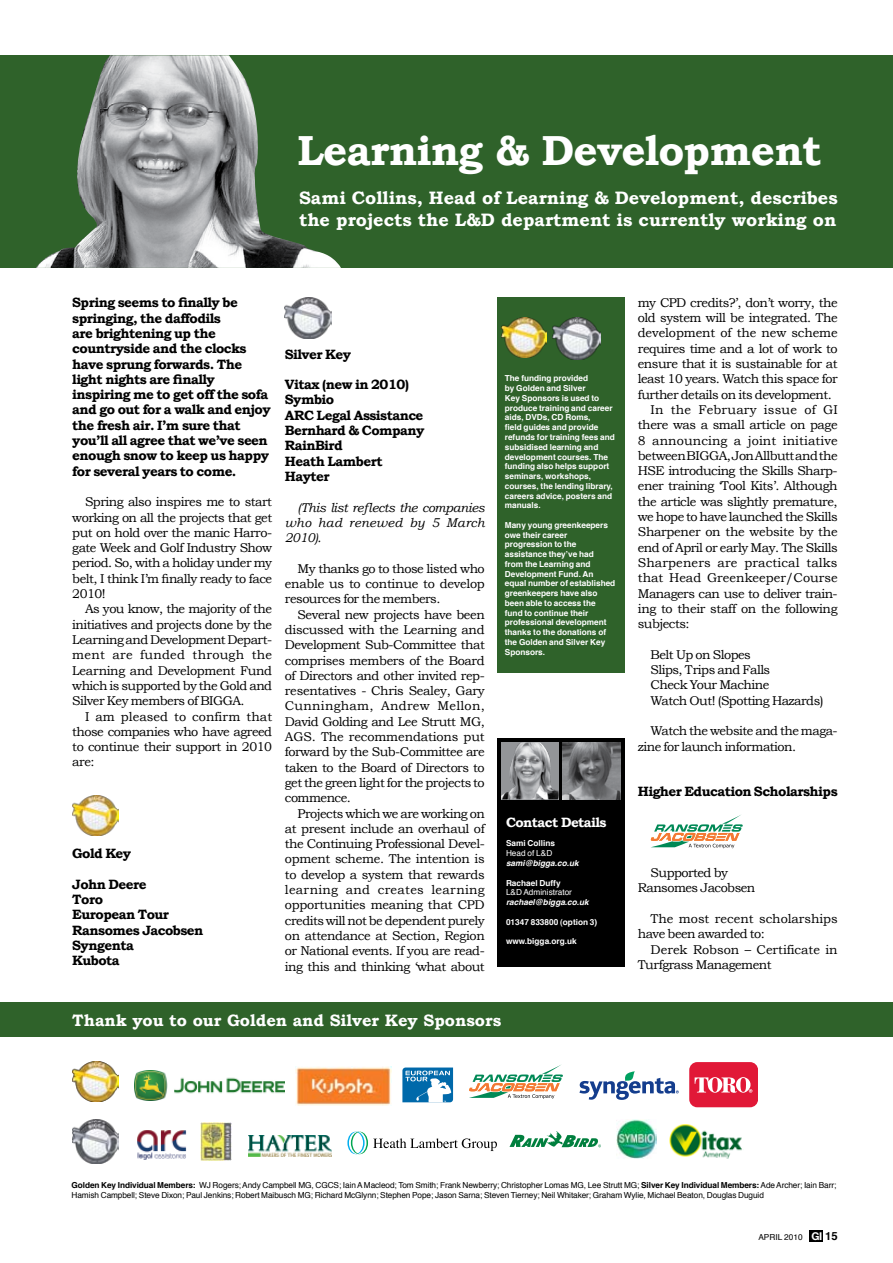
<style>
.page{position:relative;width:893px;height:1263px;background:#fff}
.page>*{position:absolute;margin:0;border:0;box-sizing:border-box;transform-origin:0 0}
.t1{font:700 42px "Bookman Old Style";color:#fff}
.t2{font:700 18px/21.6px "Bookman Old Style";color:#fff}
.t3{font:700 16.5px "Bookman Old Style";color:#fff}
.t4{font:700 13.5px/15.3px "Bookman Old Style";letter-spacing:-.04em;color:#000}
.t5{font:700 13.5px "Bookman Old Style";letter-spacing:-.04em;color:#fff}
.t6{font:12.75px/15.3px "Bookman Old Style";letter-spacing:-.04em;color:#000;text-align:justify}
.t7{font:12.75px/15.3px "Bookman Old Style";letter-spacing:-.005em;color:#000}
.t8{font:italic 12.75px/15.3px "Bookman Old Style";letter-spacing:-.025em;color:#000;text-align:justify}
.t9{font:12.75px "Bookman Old Style";letter-spacing:.01em;color:#000}
.t10{font:12.75px "Bookman Old Style";letter-spacing:-.02em;color:#000}
.t11{font:12.75px "Bookman Old Style";color:#000}
.t12{font:12.75px "Bookman Old Style";letter-spacing:-.01em;color:#000}
.t13{font:12.75px "Bookman Old Style";letter-spacing:.015em;color:#000}
.t14{font:700 8.25px/9.8px "Helvetica";color:#fff}
.t15{font:8.25px/9.8px "Helvetica";letter-spacing:-.01em;color:#000}
.t16{font:italic 700 8.25px "Helvetica";color:#fff}
.t17{font:8.25px "Helvetica";color:#fff}
.s1{font-weight:700}
.s2{font-family:"Helvetica Neue";font-weight:700;font-size:10.8px;color:#fff}
.s3{font-weight:700;font-size:11.25px}
</style>
<div class="page">
<div style="left:809px;top:1230px;width:14px;height:11px;background:#000"></div>
<div style="left:497px;top:738px;width:128px;height:229px;background:#000"></div>
<img style="left:563px;top:742px;width:57px;height:58px">
<img style="left:501px;top:742px;width:58px;height:57px">
<img style="left:134px;top:1071px;width:150px;height:29px">
<svg style="left:402px;top:1067px;width:52px;height:36px"></svg>
<img style="left:295px;top:1066px;width:97px;height:40px">
<svg style="left:469px;top:1065px;width:94px;height:34px"></svg>
<svg style="left:579px;top:1071px;width:100px;height:29px"></svg>
<div style="left:689px;top:1062px;width:69px;height:45px;background:#e11837;border-radius:8px"></div>
<svg style="left:695px;top:1077px;width:57px;height:16px"></svg>
<img style="left:72px;top:1061px;width:46px;height:40px">
<img style="left:84px;top:1120px;width:25px;height:3px">
<div style="left:0;top:1002px;width:893px;height:35px;background:#2f622a"></div>
<div style="left:497px;top:298px;width:128px;height:375px;background:#2f622a"></div>
<img style="left:501px;top:318px;width:46px;height:40px">
<img style="left:552px;top:317px;width:48px;height:42px">
<img style="left:137px;top:1130px;width:49px;height:30px">
<img style="left:201px;top:1122px;width:30px;height:38px">
<img style="left:249px;top:1135px;width:82px;height:21px">
<svg style="left:347px;top:1132px;width:150px;height:22px"></svg>
<svg style="left:509px;top:1131px;width:92px;height:16px"></svg>
<img style="left:617px;top:1119px;width:40px;height:40px">
<img style="left:669px;top:1124px;width:73px;height:35px">
<div style="left:0;top:55px;width:893px;height:213px;background:#2f622a"></div>
<img style="left:36px;top:55px;width:305px;height:213px">
<img style="left:72px;top:1123px;width:46px;height:40px">
<img style="left:72px;top:796px;width:46px;height:40px">
<img style="left:285px;top:298px;width:46px;height:40px">
<svg style="left:651px;top:815px;width:92px;height:33px"></svg>
<h1 class="t1" style="left:297px;top:125px;width:526px">Learning &amp; Development</h1>
<h2 class="t2" style="left:299px;top:187px;width:540px">Sami Collins, Head of Learning &amp; Development, describes the projects the L&amp;D department is currently working on</h2>
<p class="t4" style="left:72px;top:295px;width:200px">Spring seems to finally be springing, the daffodils<br>are brightening up the countryside and the clocks have sprung forwards. The light nights are finally inspiring me to get off the sofa and go out for a walk and enjoy the fresh air. I’m sure that you’ll all agree that we’ve seen enough snow to keep us happy for several years to come.</p>
<p class="t6" style="left:72px;top:494px;width:201px;text-indent:13px">Spring also inspires me to start working on all the projects that get put on hold over the manic Harro&shy;gate Week and Golf Industry Show period. So, with a holiday under my belt, I think I’m finally ready to face 2010!</p>
<p class="t6" style="left:72px;top:601px;width:201px;text-indent:13px">As you know, the majority of the initiatives and projects done by the Learning and Development Depart&shy;ment are funded through the Learning and Development Fund which is supported by the Gold and Silver Key members of BIGGA.</p>
<p class="t6" style="left:72px;top:708px;width:201px;text-indent:13px">I am pleased to confirm that those companies who have agreed to continue their support in 2010 are:</p>
<p class="t4" style="left:72px;top:846px;width:61px">Gold Key</p>
<p class="t4" style="left:72px;top:876px;width:133px">John Deere<br>Toro<br>European Tour<br>Ransomes Jacobsen<br>Syngenta<br>Kubota</p>
<p class="t4" style="left:285px;top:346px;width:68px">Silver Key</p>
<p class="t4" style="left:285px;top:377px;width:141px">Vitax (new in 2010)<br>Symbio<br>ARC Legal Assistance<br>Bernhard &amp; Company<br>RainBird<br>Heath Lambert<br>Hayter</p>
<p class="t8" style="left:285px;top:499px;width:201px;text-indent:13px">(This list reflects the companies who had renewed by 5 March 2010).</p>
<p class="t6" style="left:285px;top:561px;width:201px;text-indent:13px">My thanks go to those listed who enable us to continue to develop resources for the members.</p>
<p class="t6" style="left:285px;top:607px;width:201px;text-indent:13px">Several new projects have been discussed with the Learning and Development Sub-Committee that comprises members of the Board of Directors and other invited rep&shy;resentatives - Chris Sealey, Gary Cunningham, Andrew Mellon, David Golding and Lee Strutt MG, AGS. The recommendations put forward by the Sub-Committee are taken to the Board of Directors to get the green light for the projects to commence.</p>
<p class="t6" style="left:285px;top:805px;width:201px;text-indent:13px">Projects which we are working on at present include an overhaul of the Continuing Professional Devel&shy;opment scheme. The intention is to develop a system that rewards learning and creates learning opportunities meaning that CPD credits will not be dependent purely on attendance at Section, Region or National events. If you are read&shy;ing this and thinking ‘what about</p>
<p class="t14" style="left:505px;top:374px;width:112px">The funding provided<br>by Golden and Silver<br>Key Sponsors is used to produce training and career aids, DVDs, CD Roms,<br>field guides and provide refunds for training fees and subsidised learning and development courses. The funding also helps support seminars, workshops, courses, the lending library, careers advice, posters and manuals.</p>
<p class="t14" style="left:505px;top:520px;width:112px">Many young greenkeepers owe their career progression to the assistance they’ve had<br>from the Learning and<br>Development Fund. An equal number of established greenkeepers have also been able to access the fund to continue their professional development thanks to the donations of the Golden and Silver Key<br>Sponsors.</p>
<p class="t5" style="left:506px;top:814px;width:102px">Contact Details</p>
<p class="t14" style="left:506px;top:839px;width:51px">Sami Collins</p>
<p class="t17" style="left:506px;top:847px;width:48px">Head of L&amp;D</p>
<p class="t16" style="left:506px;top:856px;width:74px">sami@bigga.co.uk</p>
<p class="t14" style="left:506px;top:878px;width:56px">Rachael Duffy</p>
<p class="t17" style="left:506px;top:886px;width:68px">L&amp;D Administrator</p>
<p class="t16" style="left:506px;top:895px;width:84px">rachael@bigga.co.uk</p>
<p class="t14" style="left:506px;top:917px;width:93px">01347 833800 (option 3)</p>
<p class="t14" style="left:506px;top:936px;width:72px">www.bigga.org.uk</p>
<p class="t6" style="left:638px;top:295px;width:201px">my CPD credits?’, don’t worry, the</p>
<p class="t6" style="left:638px;top:310px;width:201px">old system will be integrated. The</p>
<p class="t12" style="left:638px;top:326px;width:201px">development of the new scheme</p>
<p class="t6" style="left:638px;top:341px;width:201px">requires time and a lot of work to</p>
<p class="t6" style="left:638px;top:356px;width:201px">ensure that it is sustainable for at</p>
<p class="t6" style="left:638px;top:371px;width:201px">least 10 years. Watch this space for</p>
<p class="t6" style="left:638px;top:387px;width:196px">further details on its development.</p>
<p class="t13" style="left:651px;top:402px;width:189px">In the February issue of GI</p>
<p class="t6" style="left:638px;top:417px;width:201px">there was a small article on page</p>
<p class="t9" style="left:638px;top:433px;width:201px">8 announcing a joint initiative</p>
<p class="t6" style="left:638px;top:448px;width:201px">between BIGGA, Jon Allbutt and the</p>
<p class="t6" style="left:638px;top:463px;width:201px">HSE introducing the Skills Sharp-</p>
<p class="t6" style="left:638px;top:478px;width:201px">ener training ‘Tool Kits’. Although</p>
<p class="t6" style="left:638px;top:494px;width:201px">the article was slightly premature,</p>
<p class="t6" style="left:638px;top:509px;width:201px">we hope to have launched the Skills</p>
<p class="t10" style="left:638px;top:525px;width:201px">Sharpener on the website by the</p>
<p class="t6" style="left:638px;top:540px;width:201px">end of April or early May. The Skills</p>
<p class="t9" style="left:638px;top:555px;width:201px">Sharpeners are practical talks</p>
<p class="t11" style="left:638px;top:571px;width:201px">that Head Greenkeeper/Course</p>
<p class="t6" style="left:638px;top:585px;width:201px">Managers can use to deliver train-</p>
<p class="t6" style="left:638px;top:601px;width:201px">ing to their staff on the following</p>
<p class="t6" style="left:638px;top:616px;width:53px">subjects:</p>
<p class="t6" style="left:651px;top:647px;width:175px;text-align:left">Belt Up on Slopes<br>Slips, Trips and Falls<br>Check Your Machine<br>Watch Out! (Spotting Hazards)</p>
<p class="t6" style="left:638px;top:723px;width:201px;text-indent:13px">Watch the website and the maga&shy;zine for launch information.</p>
<p class="t4" style="left:638px;top:784px;width:201px">Higher Education Scholarships</p>
<p class="t6" style="left:638px;top:865px;width:119px;text-indent:13px">Supported by<br>Ransomes Jacobsen</p>
<p class="t7" style="left:638px;top:911px;width:201px;text-indent:13px">The most recent scholarships have been awarded to:</p>
<p class="t7" style="left:638px;top:942px;width:201px;text-indent:13px">Derek Robson – Certificate in<br>Turfgrass Management</p>
<p class="t3" style="left:72px;top:1011px;width:431px">Thank you to our Golden and Silver Key Sponsors</p>
<p class="t15" style="left:72px;top:1181px;width:766px"><span class="s1">Golden Key Individual Members:</span> WJ Rogers; Andy Campbell MG, CGCS; Iain A Macleod; Tom Smith; Frank Newberry; Christopher Lomas MG, Lee Strutt MG; <span class="s1">Silver Key Individual Members:</span> Ade Archer; Iain Barr;<br>Hamish Campbell; Steve Dixon; Paul Jenkins; Robert Maibusch MG; Richard McGlynn; Stephen Pope; Jason Sarna; Steven Tierney; Neil Whitaker; Graham Wylie, Michael Beaton, Douglas Duguid</p>
<p class="t15" style="left:758px;top:1232px;width:81px">APRIL 2010 <span class="s2">GI</span> <span class="s3">15</span></p>
</div>
